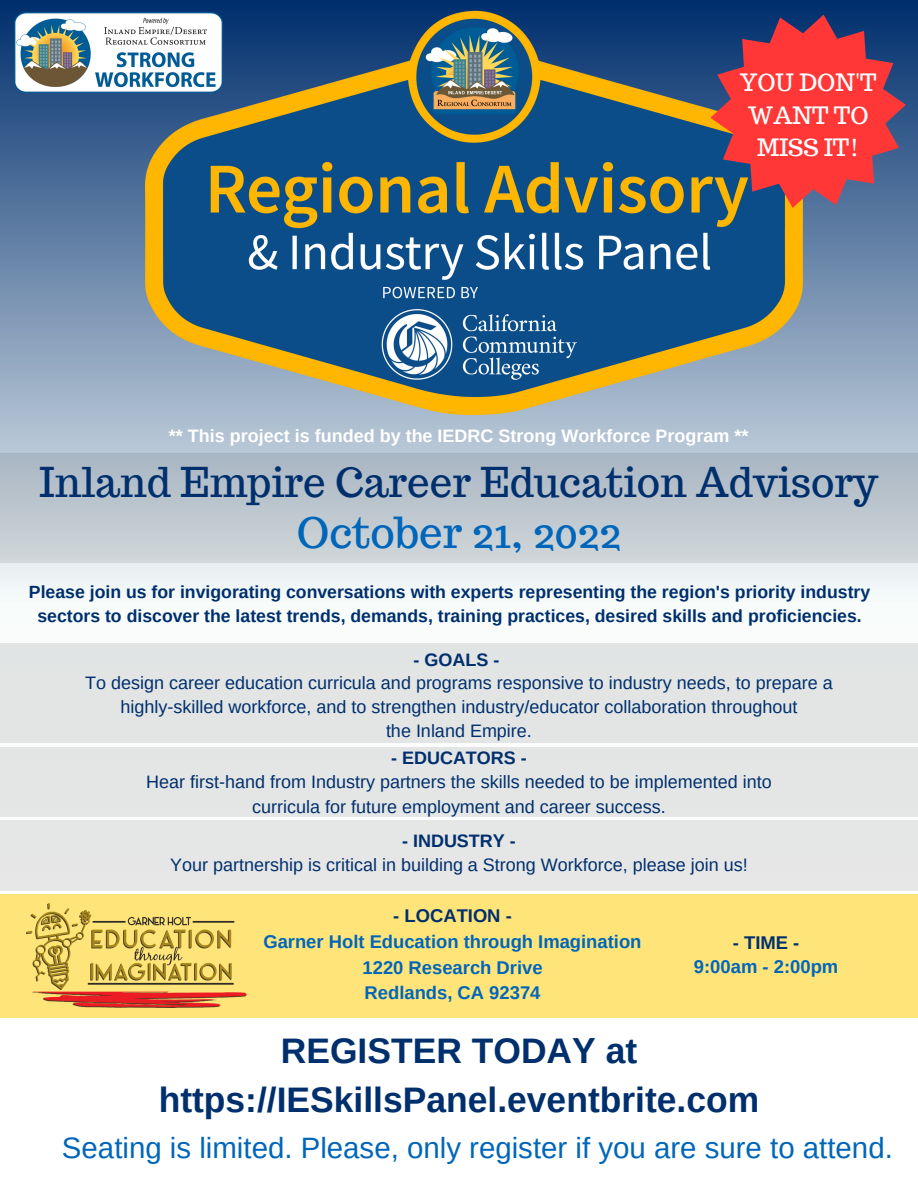
<style>
.page{position:relative;width:918px;height:1188px;background:#fff}
.page>*{position:absolute;margin:0;border:0;box-sizing:border-box;transform-origin:0 0}
.t1{font:42px "Trocchi";color:#0066ba}
.t2{font:40.2px "Trocchi";color:#002f6d}
.t3{font:700 35.4px/49.1px "Arimo";color:#002f6d;text-align:center}
.t4{font:29.4px "Arimo";color:#0066ba}
.t5{font:23.4px/32.5px "Trocchi";color:#fff;text-align:center}
.t6{font:700 18.45px/25.8px "Arimo";color:#0066ba;text-align:center}
.t7{font:700 18.45px "Arimo";color:#002f6d}
.t8{font:18px/23.9px "Arimo";color:#002f6d;text-align:center}
.t9{font:700 18px "Arimo";color:#fff}
.t10{font:700 18px "Arimo";color:#002f6d}
.t11{font:700 17.7px/24.2px "Arimo";color:#002f6d;text-align:center}
</style>
<div class="page">
<svg style="left:0;top:452px;width:918px;height:439px"></svg>
<img style="left:0;top:0;width:918px;height:452px">
<div style="left:0;top:454px;width:918px;height:109px;background:linear-gradient(to bottom,#a8b5c3,#d1d7da)"></div>
<div style="left:0;top:644px;width:918px;height:99px;background:#e2e5e4"></div>
<div style="left:0;top:747px;width:918px;height:69px;background:#e4e6e5"></div>
<div style="left:0;top:820px;width:918px;height:70px;background:#e6e6e6"></div>
<div style="left:0;top:894px;width:918px;height:123px;background:#ffe47a"></div>
<svg style="left:689px;top:0;width:229px;height:232px;background:#8c475c"></svg>
<img style="left:14px;top:12px;width:209px;height:80px">
<img style="left:27px;top:904px;width:219px;height:103px">
<p class="t5" style="left:740px;top:66px;width:138px">YOU DON'T<br>WANT TO<br>MISS IT!</p>
<p class="t9" style="left:169px;top:426px;width:581px">** This project is funded by the IEDRC Strong Workforce Program **</p>
<h2 class="t2" style="left:40px;top:456px;width:840px">Inland Empire Career Education Advisory</h2>
<h1 class="t1" style="left:297px;top:505px;width:326px">October 21, 2022</h1>
<p class="t11" style="left:29px;top:579px;width:843px">Please join us for invigorating conversations with experts representing the region's priority industry sectors to discover the latest trends, demands, training practices, desired skills and proficiencies.</p>
<p class="t10" style="left:414px;top:649px;width:87px">- GOALS -</p>
<p class="t8" style="left:85px;top:671px;width:749px">To design career education curricula and programs responsive to industry needs, to prepare a highly-skilled workforce, and to strengthen industry/educator collaboration throughout<br>the Inland Empire.</p>
<p class="t10" style="left:391px;top:747px;width:137px">- EDUCATORS -</p>
<p class="t8" style="left:146px;top:770px;width:627px;line-height:24.6px">Hear first-hand from Industry partners the skills needed to be implemented into curricula for future employment and career success.</p>
<p class="t10" style="left:402px;top:830px;width:115px">- INDUSTRY -</p>
<p class="t8" style="left:170px;top:853px;width:579px">Your partnership is critical in building a Strong Workforce, please join us!</p>
<p class="t7" style="left:393px;top:905px;width:120px">- LOCATION -</p>
<p class="t6" style="left:263px;top:929px;width:380px">Garner Holt Education through Imagination<br>1220 Research Drive<br>Redlands, CA 92374</p>
<p class="t7" style="left:733px;top:932px;width:68px">- TIME -</p>
<p class="t6" style="left:694px;top:954px;width:146px">9:00am - 2:00pm</p>
<h3 class="t3" style="left:159px;top:1027px;width:602px">REGISTER TODAY at https://IESkillsPanel.eventbrite.com</h3>
<h3 class="t4" style="left:62px;top:1131px;width:832px">Seating is limited. Please, only register if you are sure to attend.</h3>
</div>
